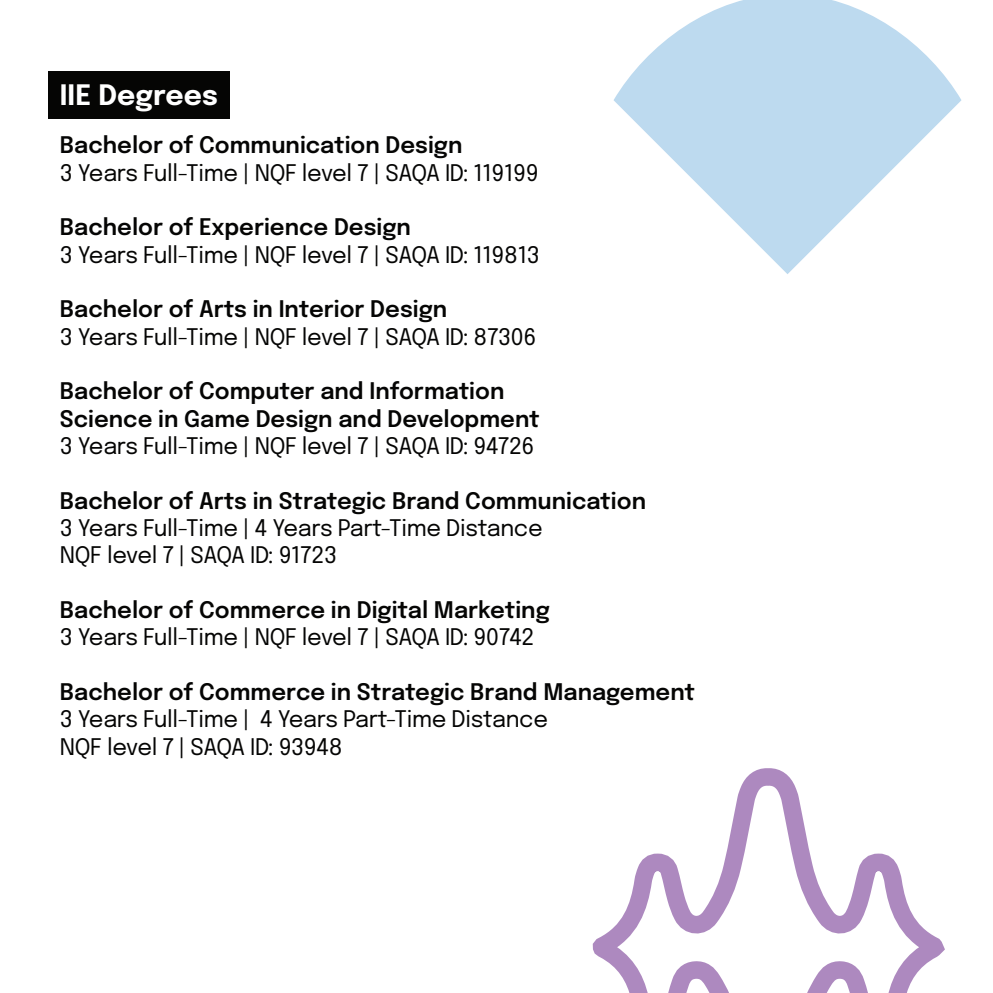
<style>
.page{position:relative;width:993px;height:993px;background:#fff}
.page>*{position:absolute;margin:0;border:0;box-sizing:border-box;transform-origin:0 0}
.t1{font:700 28px "Epilogue";color:#fff}
.t2{font:22.75px/27.3px "Epilogue";letter-spacing:-.015em;color:#050504}
.t3{font:600 22.75px/27.3px "Epilogue";color:#050504}
</style>
<div class="page">
<svg style="left:592px;top:768px;width:353px;height:224px"></svg>
<div style="left:48px;top:72px;width:181px;height:47px;background:#050504"></div>
<svg style="left:613px;top:0;width:348px;height:274px;fill:#bddaef"></svg>
<p class="t1" style="left:60px;top:75px;width:159px">IIE Degrees</p>
<p class="t3" style="left:60px;top:130px;width:404px">Bachelor of Communication Design</p>
<p class="t2" style="left:60px;top:158px;width:480px">3 Years Full-Time | NQF level 7 | SAQA ID: 119199</p>
<p class="t3" style="left:60px;top:212px;width:352px">Bachelor of Experience Design</p>
<p class="t2" style="left:60px;top:239px;width:481px">3 Years Full-Time | NQF level 7 | SAQA ID: 119813</p>
<p class="t3" style="left:60px;top:294px;width:389px">Bachelor of Arts in Interior Design</p>
<p class="t2" style="left:60px;top:321px;width:478px">3 Years Full-Time | NQF level 7 | SAQA ID: 87306</p>
<p class="t3" style="left:60px;top:376px;width:481px">Bachelor of Computer and Information<br>Science in Game Design and Development</p>
<p class="t2" style="left:60px;top:431px;width:476px">3 Years Full-Time | NQF level 7 | SAQA ID: 94726</p>
<p class="t3" style="left:60px;top:485px;width:587px">Bachelor of Arts in Strategic Brand Communication</p>
<p class="t2" style="left:60px;top:512px;width:484px">3 Years Full-Time | 4 Years Part-Time Distance<br>NQF level 7 | SAQA ID: 91723</p>
<p class="t3" style="left:60px;top:594px;width:491px">Bachelor of Commerce in Digital Marketing</p>
<p class="t2" style="left:60px;top:622px;width:476px">3 Years Full-Time | NQF level 7 | SAQA ID: 90742</p>
<p class="t3" style="left:60px;top:676px;width:636px">Bachelor of Commerce in Strategic Brand Management</p>
<p class="t2" style="left:60px;top:704px;width:489px">3 Years Full-Time | 4 Years Part-Time Distance<br>NQF level 7 | SAQA ID: 93948</p>
</div>
